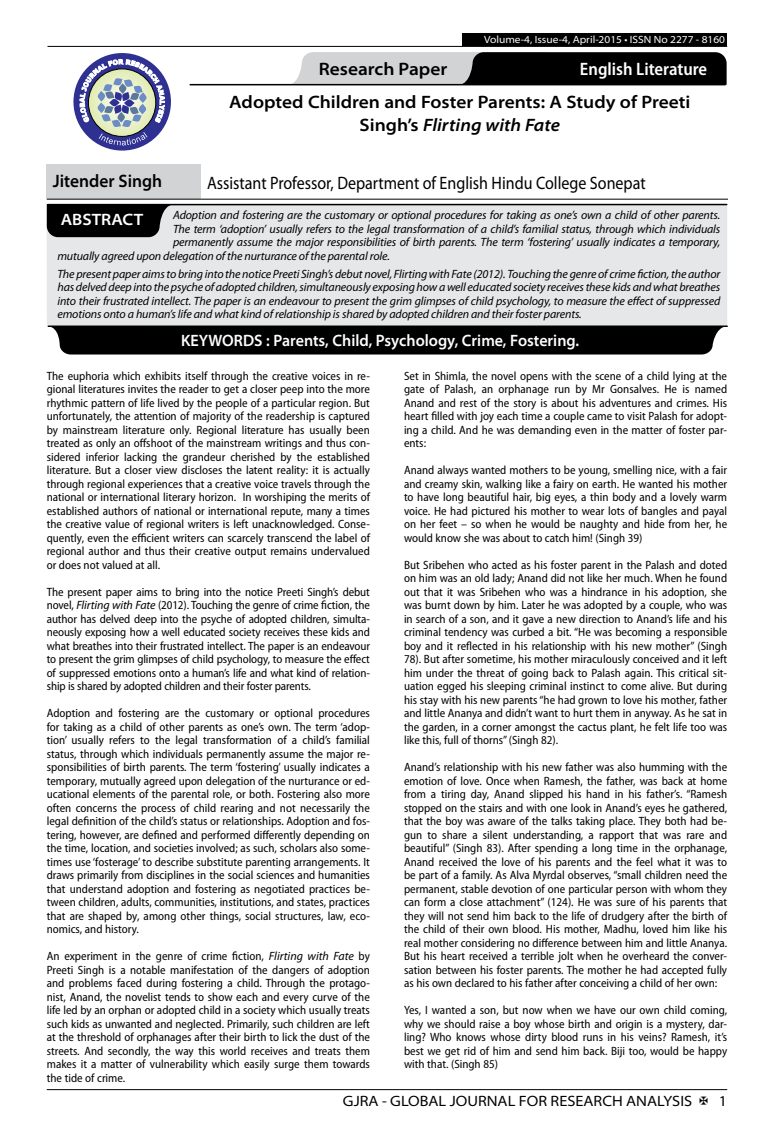
<style>
.page{position:relative;width:774px;height:1136px;background:#fff}
.page>*{position:absolute;margin:0;border:0;box-sizing:border-box;transform-origin:0 0}
.t1{font:600 semi-expanded 18px/23.4px "Myriad Pro";color:#000;text-align:center}
.t2{font:18px "Myriad Pro";color:#000;scale:.89 1}
.t3{font:600 semi-condensed 18px "Myriad Pro";color:#fff}
.t4{font:600 semi-expanded 18px "Myriad Pro";color:#000;scale:.9 1}
.t5{font:600 semi-expanded 16.5px "Myriad Pro";color:#fff;scale:.9 1}
.t6{font:600 semi-expanded 16.5px "Myriad Pro";color:#fff}
.t7{font:semi-expanded 15px "Myriad Pro";color:#000}
.t8{font:semi-condensed 12px/13.5px "Myriad Pro";color:#000;text-align:justify}
.t9{font:italic 12px/13.5px "Myriad Pro";letter-spacing:-.01em;color:#000;text-align:justify}
.t10{font:semi-expanded 10.5px "Myriad Pro";color:#fff}
.s1{font-style:italic}
.s2{font-style:italic;font-stretch:normal}
</style>
<div class="page">
<hr style="left:47px;top:1089px;width:680px;height:1px;background:#000">
<div style="left:462px;top:33px;width:265px;height:13px;background:#000"></div>
<hr style="left:47px;top:46px;width:680px;height:1px;background:#000">
<svg style="left:288px;top:52px;width:439px;height:33px;background:#5a5a5b"></svg>
<hr style="left:190px;top:84px;width:535px;height:1px;background:#000">
<div style="left:73px;top:53px;width:98px;height:97px;background:#2e3092;border-radius:50%"></div>
<svg style="left:80px;top:59px;width:85px;height:86px"></svg>
<div style="left:47px;top:164px;width:154px;height:35px;background:#d1d3d4"></div>
<hr style="left:47px;top:199px;width:154px;height:1px;background:#000">
<hr style="left:201px;top:199px;width:527px;height:1px;background:#000">
<div style="left:47px;top:204px;width:680px;height:121px;background:#e6e7e8"></div>
<hr style="left:48px;top:204px;width:679px;height:1px;background:#000">
<svg style="left:47px;top:204px;width:126px;height:33px;background:#161616"></svg>
<hr style="left:48px;top:325px;width:679px;height:2px;background:#000">
<div style="left:51px;top:327px;width:673px;height:27px;background:#000"></div>
<div style="left:69px;top:333px;width:622px;height:17px;background:#000"></div>
<p class="t10" style="left:484px;top:34px;width:242px">Volume-4, Issue-4, April-2015 • ISSN No 2277 - 8160</p>
<h1 class="t1" style="left:319px;top:58px;width:130px">Research Paper</h1>
<h1 class="t3" style="left:580px;top:59px;width:129px">English Literature</h1>
<h1 class="t1" style="left:229px;top:91px;width:463px">Adopted Children and Foster Parents: A Study of Preeti<br>Singh’s <span class="s1">Flirting with Fate</span></h1>
<h1 class="t4" style="left:53px;top:171px;width:123px">Jitender Singh</h1>
<h1 class="t2" style="left:207px;top:173px;width:494px">Assistant Professor, Department of English Hindu College Sonepat</h1>
<p class="t9" style="left:173px;top:209px;width:549px">Adoption and fostering are the customary or optional procedures for taking as one’s own a child of other parents.</p>
<p class="t9" style="left:173px;top:222px;width:549px">The term ‘adoption’ usually refers to the legal transformation of a child’s familial status, through which individuals</p>
<p class="t9" style="left:173px;top:236px;width:549px">permanently assume the major responsibilities of birth parents. The term ‘fostering’ usually indicates a temporary,</p>
<p class="t9" style="left:57px;top:249px;width:334px">mutually agreed upon delegation of the nurturance of the parental role.</p>
<p class="t9" style="left:57px;top:267px;width:664px">The present paper aims to bring into the notice Preeti Singh’s debut novel, Flirting with Fate (2012). Touching the genre of crime fiction, the author has delved deep into the psyche of adopted children, simultaneously exposing how a well educated society receives these kids and what breathes into their frustrated intellect. The paper is an endeavour to present the grim glimpses of child psychology, to measure the effect of suppressed emotions onto a human’s life and what kind of relationship is shared by adopted children and their foster parents.</p>
<h2 class="t6" style="left:61px;top:210px;width:84px">ABSTRACT</h2>
<h2 class="t5" style="left:181px;top:331px;width:444px">KEYWORDS : Parents, Child, Psychology, Crime, Fostering.</h2>
<p class="t8" style="left:47px;top:369px;width:325px">The euphoria which exhibits itself through the creative voices in re&shy;gional literatures invites the reader to get a closer peep into the more rhythmic pattern of life lived by the people of a particular region. But unfortunately, the attention of majority of the readership is captured by mainstream literature only. Regional literature has usually been treated as only an offshoot of the mainstream writings and thus con&shy;sidered inferior lacking the grandeur cherished by the established literature. But a closer view discloses the latent reality: it is actually through regional experiences that a creative voice travels through the national or international literary horizon. In worshiping the merits of established authors of national or international repute, many a times the creative value of regional writers is left unacknowledged. Conse&shy;quently, even the efficient writers can scarcely transcend the label of regional author and thus their creative output remains undervalued or does not valued at all.</p>
<p class="t8" style="left:47px;top:585px;width:325px">The present paper aims to bring into the notice Preeti Singh’s debut novel, <span class="s2">Flirting with Fate</span> (2012). Touching the genre of crime fiction, the author has delved deep into the psyche of adopted children, simulta&shy;neously exposing how a well educated society receives these kids and what breathes into their frustrated intellect. The paper is an endeavour to present the grim glimpses of child psychology, to measure the effect of suppressed emotions onto a human’s life and what kind of relation&shy;ship is shared by adopted children and their foster parents.</p>
<p class="t8" style="left:47px;top:706px;width:325px">Adoption and fostering are the customary or optional procedures for taking as a child of other parents as one’s own. The term ‘adop&shy;tion’ usually refers to the legal transformation of a child’s familial status, through which individuals permanently assume the major re&shy;sponsibilities of birth parents. The term ‘fostering’ usually indicates a temporary, mutually agreed upon delegation of the nurturance or ed&shy;ucational elements of the parental role, or both. Fostering also more often concerns the process of child rearing and not necessarily the legal definition of the child’s status or relationships. Adoption and fos&shy;tering, however, are defined and performed differently depending on the time, location, and societies involved; as such, scholars also some&shy;times use ‘fosterage’ to describe substitute parenting arrangements. It draws primarily from disciplines in the social sciences and humanities that understand adoption and fostering as negotiated practices be&shy;tween children, adults, communities, institutions, and states, practices that are shaped by, among other things, social structures, law, eco&shy;nomics, and history.</p>
<p class="t8" style="left:47px;top:949px;width:325px">An experiment in the genre of crime fiction, <span class="s2">Flirting with Fate</span> by Preeti Singh is a notable manifestation of the dangers of adoption and problems faced during fostering a child. Through the protago&shy;nist, Anand, the novelist tends to show each and every curve of the life led by an orphan or adopted child in a society which usually treats such kids as unwanted and neglected. Primarily, such children are left at the threshold of orphanages after their birth to lick the dust of the streets. And secondly, the way this world receives and treats them makes it a matter of vulnerability which easily surge them towards the tide of crime.</p>
<p class="t8" style="left:404px;top:369px;width:325px">Set in Shimla, the novel opens with the scene of a child lying at the gate of Palash, an orphanage run by Mr Gonsalves. He is named Anand and rest of the story is about his adventures and crimes. His heart filled with joy each time a couple came to visit Palash for adopt&shy;ing a child. And he was demanding even in the matter of foster par&shy;ents:</p>
<p class="t8" style="left:404px;top:463px;width:325px">Anand always wanted mothers to be young, smelling nice, with a fair and creamy skin, walking like a fairy on earth. He wanted his mother to have long beautiful hair, big eyes, a thin body and a lovely warm voice. He had pictured his mother to wear lots of bangles and payal on her feet – so when he would be naughty and hide from her, he would know she was about to catch him! (Singh 39)</p>
<p class="t8" style="left:404px;top:558px;width:325px">But Sribehen who acted as his foster parent in the Palash and doted on him was an old lady; Anand did not like her much. When he found out that it was Sribehen who was a hindrance in his adoption, she was burnt down by him. Later he was adopted by a couple, who was in search of a son, and it gave a new direction to Anand’s life and his criminal tendency was curbed a bit. “He was becoming a responsible boy and it reflected in his relationship with his new mother” (Singh 78). But after sometime, his mother miraculously conceived and it left him under the threat of going back to Palash again. This critical sit&shy;uation egged his sleeping criminal instinct to come alive. But during his stay with his new parents “he had grown to love his mother, father and little Ananya and didn’t want to hurt them in anyway. As he sat in the garden, in a corner amongst the cactus plant, he felt life too was like this, full of thorns” (Singh 82).</p>
<p class="t8" style="left:404px;top:760px;width:325px">Anand’s relationship with his new father was also humming with the emotion of love. Once when Ramesh, the father, was back at home from a tiring day, Anand slipped his hand in his father’s. “Ramesh stopped on the stairs and with one look in Anand’s eyes he gathered, that the boy was aware of the talks taking place. They both had be&shy;gun to share a silent understanding, a rapport that was rare and beautiful” (Singh 83). After spending a long time in the orphanage, Anand received the love of his parents and the feel what it was to be part of a family. As Alva Myrdal observes, “small children need the permanent, stable devotion of one particular person with whom they can form a close attachment” (124). He was sure of his parents that they will not send him back to the life of drudgery after the birth of the child of their own blood. His mother, Madhu, loved him like his real mother considering no difference between him and little Ananya.<br>But his heart received a terrible jolt when he overheard the conver&shy;sation between his foster parents. The mother he had accepted fully as his own declared to his father after conceiving a child of her own:</p>
<p class="t8" style="left:404px;top:1003px;width:325px">Yes, I wanted a son, but now when we have our own child coming, why we should raise a boy whose birth and origin is a mystery, dar&shy;ling? Who knows whose dirty blood runs in his veins? Ramesh, it’s best we get rid of him and send him back. Biji too, would be happy with that. (Singh 85)</p>
<p class="t7" style="left:343px;top:1092px;width:351px">GJRA - GLOBAL JOURNAL FOR RESEARCH ANALYSIS</p>
<p class="t7" style="left:719px;top:1092px;width:10px">1</p>
</div>
